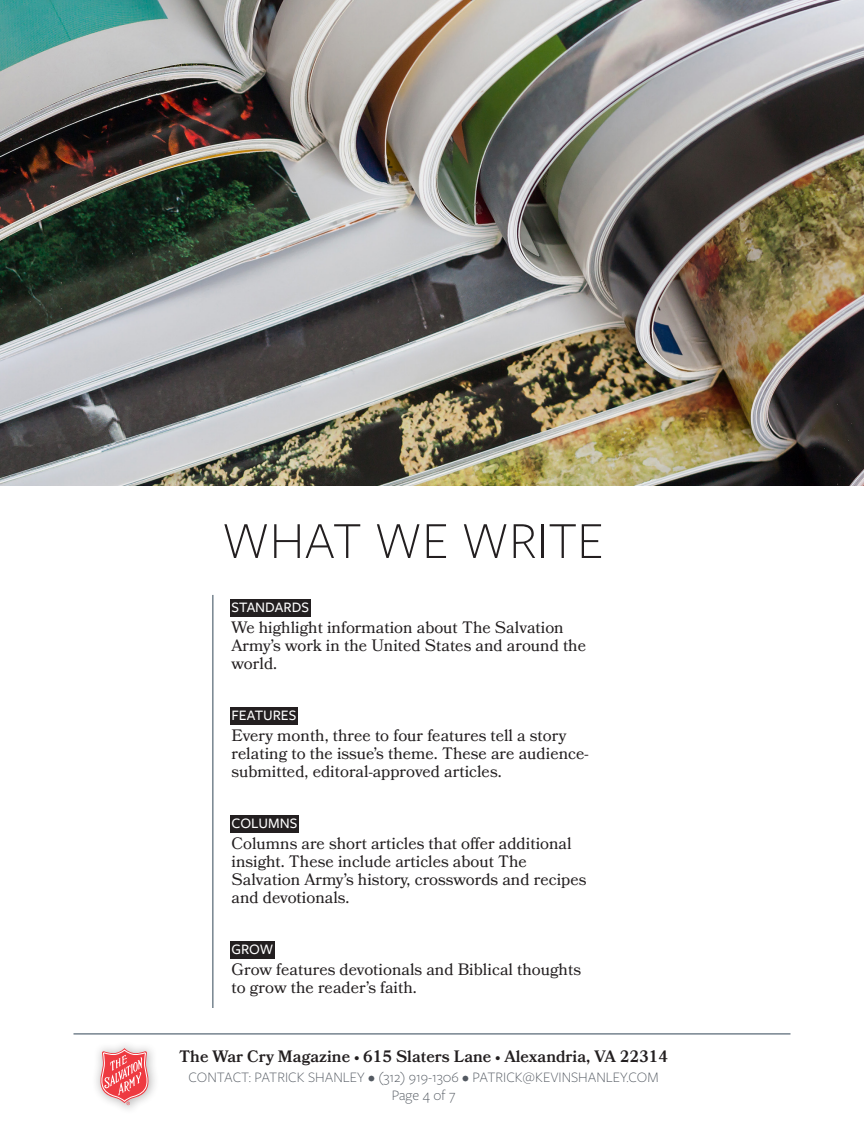
<style>
.page{position:relative;width:864px;height:1134px;background:#fff}
.page>*{position:absolute;margin:0;border:0;box-sizing:border-box;transform-origin:0 0}
.t1{font:300 54px "Freight Sans Pro";color:#231f20}
.Department_Description_2{font:16.5px/18px "Bookmania";color:#231f20}
.t2{font:600 16.5px "Bookmania";color:#231f20}
.t3{font:300 15px/18px "Freight Sans Pro";color:#535961;text-align:center}
.Departments{font:500 15px "Freight Sans Pro";color:#fff}
</style>
<div class="page">
<hr style="left:74px;top:1033px;width:716px;height:2px;background:#76848f">
<div style="left:230px;top:599px;width:80px;height:18px;background:#231f20"></div>
<div style="left:230px;top:707px;width:68px;height:18px;background:#231f20"></div>
<div style="left:230px;top:815px;width:69px;height:18px;background:#231f20"></div>
<div style="left:230px;top:941px;width:45px;height:18px;background:#231f20"></div>
<hr style="left:212px;top:595px;width:2px;height:413px;background:#76848f">
<img style="left:0;top:0;width:864px;height:486px">
<div style="left:91px;top:1039px;width:68px;height:76px;background:#231f20;opacity:.3"></div>
<svg style="left:99px;top:1048px;width:51px;height:57px;background:#ee8d91"></svg>
<p class="t1" style="left:222px;top:505px;width:384px">WHAT WE WRITE</p>
<p class="Departments" style="left:232px;top:597px;width:79px">STANDARDS</p>
<p class="Department_Description_2" style="left:232px;top:618px;width:356px">We highlight information about The Salvation<br>Army’s work in the United States and around the world.</p>
<p class="Departments" style="left:232px;top:705px;width:66px">FEATURES</p>
<p class="Department_Description_2" style="left:232px;top:726px;width:359px">Every month, three to four features tell a story relating to the issue’s theme. These are audience&shy;submitted, editoral-approved articles.</p>
<p class="Departments" style="left:232px;top:813px;width:67px">COLUMNS</p>
<p class="Department_Description_2" style="left:232px;top:834px;width:356px">Columns are short articles that offer additional insight. These include articles about The Salvation Army’s history, crosswords and recipes and devotionals.</p>
<p class="Departments" style="left:232px;top:939px;width:43px">GROW</p>
<p class="Department_Description_2" style="left:232px;top:960px;width:351px">Grow features devotionals and Biblical thoughts to grow the reader’s faith.</p>
<p class="t2" style="left:179px;top:1047px;width:491px">The War Cry Magazine • 615 Slaters Lane • Alexandria, VA 22314</p>
<p class="t3" style="left:188px;top:1067px;width:472px">CONTACT: PATRICK SHANLEY • (312) 919-1306 • PATRICK@KEVINSHANLEY.COM<br>Page 4 of 7</p>
</div>
